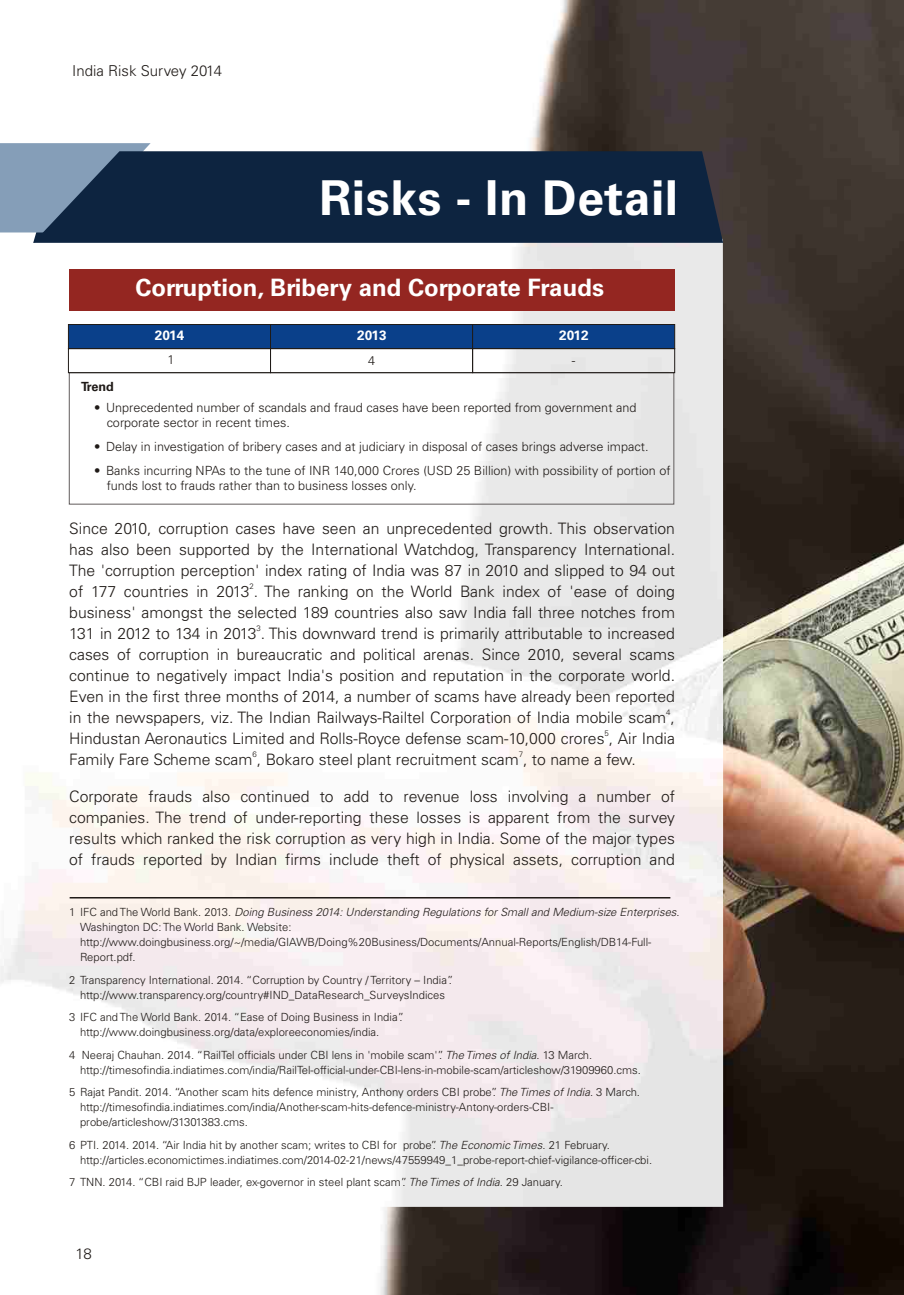
<style>
.page{position:relative;width:904px;height:1295px;background:#fff}
.page>*{position:absolute;margin:0;border:0;box-sizing:border-box;transform-origin:0 0}
.t1{font:48px "Univers 45 Light,Bold";letter-spacing:.01em;color:#fff}
.t2{font:24px "Univers 45 Light,Bold";color:#fff}
.t3{font:300 15.75px/21px "Univers 45";color:#1f1a17;text-align:justify}
.t4{font:300 15px "Univers 45";color:#1f1a17}
.t5{font:13.5px "Univers 45 Light,Bold";color:#fff}
.t6{font:300 12.6px/15px "Univers 45";color:#1f1a17}
.t7{font:12.6px "Univers 45 Light,Bold";letter-spacing:-.015em;color:#1f1a17}
.t8{font:300 11.25px/15px "Univers 45";color:#1f1a17}
.t9{font:11.25px "Univers 45 Light,Italic";color:#1f1a17}
.t10{font:300 7.8px "Univers 45";color:#1f1a17}
.s1{font-family:"Univers 45";font-weight:300}
.s2{font-family:"Univers 45 Light,Italic";font-weight:400}
</style>
<div class="page">
<img style="left:380px;top:0;width:524px;height:1295px">
<img style="left:0;top:67px;width:723px;height:1139px">
<hr style="left:70px;top:897px;width:600px;height:1px;background:#1f1a17">
<svg style="left:0;top:143px;width:151px;height:100px;background:#90a7be"></svg>
<svg style="left:33px;top:151px;width:690px;height:92px;background:#172e49"></svg>
<div style="left:69px;top:269px;width:606px;height:41px;background:#942621"></div>
<div style="left:68px;top:324px;width:607px;height:24px;background:#0a408a"></div>
<div style="left:68px;top:348px;width:203px;height:25px;border:1px solid #1f1a17"></div>
<div style="left:270px;top:348px;width:203px;height:25px;border:1px solid #1f1a17"></div>
<div style="left:472px;top:348px;width:203px;height:25px;border:1px solid #1f1a17"></div>
<p class="t4" style="left:72px;top:65px;width:151px">India Risk Survey 2014</p>
<h1 class="t1" style="left:319px;top:179px;width:360px">Risks - In Detail</h1>
<h2 class="t2" style="left:135px;top:278px;width:470px">Corruption, Bribery and Corporate Frauds</h2>
<p class="t5" style="left:155px;top:330px;width:31px">2014</p>
<p class="t5" style="left:357px;top:330px;width:31px">2013</p>
<p class="t5" style="left:559px;top:330px;width:31px">2012</p>
<p class="t6" style="left:167px;top:354px;width:9px">1</p>
<p class="t6" style="left:368px;top:354px;width:9px">4</p>
<p class="t6" style="left:572px;top:354px;width:5px">-</p>
<p class="t7" style="left:81px;top:382px;width:34px">Trend</p>
<p class="t6" style="left:107px;top:401px;width:531px;text-indent:-13px">• Unprecedented number of scandals and fraud cases have been reported from government and corporate sector in recent times.</p>
<p class="t6" style="left:94px;top:440px;width:556px">• Delay in investigation of bribery cases and at judiciary in disposal of cases brings adverse impact.</p>
<p class="t6" style="left:107px;top:464px;width:565px;text-indent:-13px">• Banks incurring NPAs to the tune of INR 140,000 Crores (USD 25 Billion) with possibility of portion of funds lost to frauds rather than to business losses only.</p>
<p class="t3" style="left:69px;top:519px;width:607px">Since 2010, corruption cases have seen an unprecedented growth. This observation has also been supported by the International Watchdog, Transparency International.<br>The 'corruption perception' index rating of India was 87 in 2010 and slipped to 94 out</p>
<p class="t10" style="left:249px;top:583px;width:6px">2</p>
<p class="t3" style="left:69px;top:582px;width:607px">of 177 countries in 2013 . The ranking on the World Bank index of 'ease of doing business' amongst the selected 189 countries also saw India fall three notches from</p>
<p class="t10" style="left:256px;top:625px;width:6px">3</p>
<p class="t3" style="left:69px;top:624px;width:607px">131 in 2012 to 134 in 2013 . This downward trend is primarily attributable to increased cases of corruption in bureaucratic and political arenas. Since 2010, several scams continue to negatively impact India's position and reputation in the corporate world.<br>Even in the first three months of 2014, a number of scams have already been reported</p>
<p class="t10" style="left:666px;top:709px;width:6px">4</p>
<p class="t3" style="left:69px;top:708px;width:607px">in the newspapers, viz. The Indian Railways-Railtel Corporation of India mobile scam ,</p>
<p class="t10" style="left:604px;top:730px;width:6px">5</p>
<p class="t3" style="left:69px;top:729px;width:607px">Hindustan Aeronautics Limited and Rolls-Royce defense scam-10,000 crores , Air India</p>
<p class="t10" style="left:252px;top:751px;width:6px">6</p>
<p class="t10" style="left:519px;top:751px;width:6px">7</p>
<p class="t3" style="left:69px;top:750px;width:568px">Family Fare Scheme scam , Bokaro steel plant recruitment scam , to name a few.</p>
<p class="t3" style="left:69px;top:787px;width:607px">Corporate frauds also continued to add to revenue loss involving a number of companies. The trend of under-reporting these losses is apparent from the survey results which ranked the risk corruption as very high in India. Some of the major types of frauds reported by Indian firms include theft of physical assets, corruption and</p>
<p class="t9" style="left:69px;top:908px;width:612px"><span class="s1">1 IFC and The World Bank. 2013.</span> Doing Business 2014: Understanding Regulations for Small and Medium-size Enterprises<span class="s1">.</span></p>
<p class="t8" style="left:80px;top:921px;width:573px">Washington DC: The World Bank. Website: http://www.doingbusiness.org/~/media/GIAWB/Doing%20Business/Documents/Annual-Reports/English/DB14-Full-<br>Report.pdf.</p>
<p class="t8" style="left:69px;top:973px;width:385px;text-align:center">2 Transparency International. 2014. “Corruption by Country / Territory – India”. http://www.transparency.org/country#IND_DataResearch_SurveysIndices</p>
<p class="t8" style="left:80px;top:1011px;width:325px;text-indent:-11px">3 IFC and The World Bank. 2014. “Ease of Doing Business in India”. http://www.doingbusiness.org/data/exploreeconomies/india.</p>
<p class="t8" style="left:80px;top:1048px;width:562px;text-indent:-11px">4 Neeraj Chauhan. 2014. “RailTel officials under CBI lens in 'mobile scam'”. <span class="s2">The Times of India</span>. 13 March. http://timesofindia.indiatimes.com/india/RailTel-official-under-CBI-lens-in-mobile-scam/articleshow/31909960.cms.</p>
<p class="t8" style="left:80px;top:1086px;width:561px;text-indent:-11px">5 Rajat Pandit. 2014. “Another scam hits defence ministry, Anthony orders CBI probe”. <span class="s2">The Times of India</span>. 3 March. http://timesofindia.indiatimes.com/india/Another-scam-hits-defence-ministry-Antony-orders-CBI&shy;probe/articleshow/31301383.cms.</p>
<p class="t8" style="left:80px;top:1138px;width:574px;text-indent:-11px">6 PTI. 2014. 2014. “Air India hit by another scam; writes to CBI for probe”. <span class="s2">The Economic Times</span>. 21 February. http://articles.economictimes.indiatimes.com/2014-02-21/news/47559949_1_probe-report-chief-vigilance-officer-cbi.</p>
<p class="t8" style="left:69px;top:1176px;width:495px">7 TNN. 2014. “CBI raid BJP leader, ex-governor in steel plant scam”. <span class="s2">The Times of India</span>. 29 January.</p>
<p class="t4" style="left:76px;top:1247px;width:18px">18</p>
</div>
